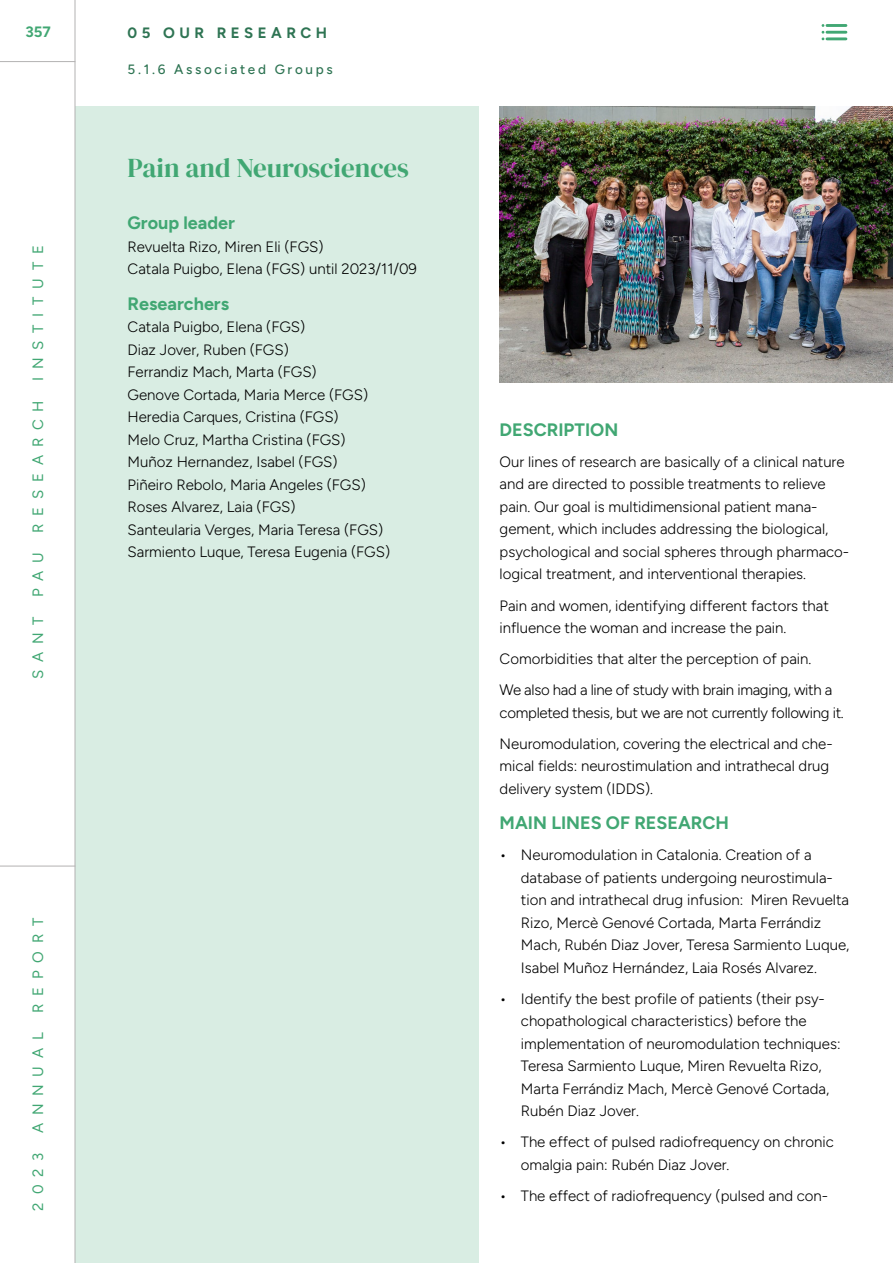
<style>
.page{position:relative;width:893px;height:1263px;background:#fff}
.page>*{position:absolute;margin:0;border:0;box-sizing:border-box;transform-origin:0 0}
.t1{font:27px "DM Serif Display";color:#41a773}
.Subtitol_research_group{font:700 18px "Figtree";color:#41a773}
.Subtitol_research_group-2{font:300 15px/22.5px "Figtree";color:#000}
.Llista_noms_research_group{font:300 15px "Figtree";color:#000}
.Subtitol_research_group-3{font:300 15px/22.5px "Figtree";letter-spacing:-.02em;color:#000}
.t2{font:15px "Figtree";letter-spacing:.52em;color:#41a773}
.t3{font:700 15px "Figtree";letter-spacing:.3em;color:#2e7453}
.t4{font:700 15px "Figtree";color:#41a773}
.t5{font:500 13.5px "Figtree";letter-spacing:.2em;color:#2e7453}
</style>
<div class="page">
<div style="left:75px;top:106px;width:403px;height:1157px;background:#d9ede3"></div>
<img style="left:500px;top:106px;width:393px;height:277px">
<hr style="left:75px;top:0;width:1px;height:1263px;background:#b3b2b2">
<hr style="left:0;top:61px;width:75px;height:1px;background:#b3b2b2">
<hr style="left:0;top:866px;width:75px;height:1px;background:#b3b2b2">
<hr style="left:827px;top:24px;width:19px;height:3px;background:#41a773">
<hr style="left:827px;top:31px;width:19px;height:3px;background:#41a773">
<hr style="left:827px;top:37px;width:19px;height:3px;background:#41a773">
<p class="t4" style="left:26px;top:22px;width:27px">357</p>
<p class="t2" style="left:30px;top:381px;width:137px;rotate:-90deg">INSTITUTE</p>
<p class="t2" style="left:30px;top:533px;width:134px;rotate:-90deg">RESEARCH</p>
<p class="t2" style="left:30px;top:597px;width:47px;rotate:-90deg">PAU</p>
<p class="t2" style="left:30px;top:679px;width:64px;rotate:-90deg">SANT</p>
<p class="t3" style="left:128px;top:23px;width:201px">05 OUR RESEARCH</p>
<p class="t5" style="left:128px;top:62px;width:207px">5.1.6 Associated Groups</p>
<p class="t1" style="left:128px;top:152px;width:283px">Pain and Neurosciences</p>
<p class="Subtitol_research_group" style="left:128px;top:212px;width:109px">Group leader</p>
<p class="Llista_noms_research_group" style="left:128px;top:238px;width:198px">Revuelta Rizo, Miren Eli (FGS)</p>
<p class="Llista_noms_research_group" style="left:128px;top:261px;width:291px">Catala Puigbo, Elena (FGS) until 2023/11/09</p>
<p class="Subtitol_research_group" style="left:128px;top:293px;width:103px">Researchers</p>
<p class="Llista_noms_research_group" style="left:128px;top:319px;width:179px">Catala Puigbo, Elena (FGS)</p>
<p class="Llista_noms_research_group" style="left:128px;top:341px;width:163px">Diaz Jover, Ruben (FGS)</p>
<p class="Llista_noms_research_group" style="left:128px;top:364px;width:191px">Ferrandiz Mach, Marta (FGS)</p>
<p class="Llista_noms_research_group" style="left:128px;top:386px;width:242px">Genove Cortada, Maria Merce (FGS)</p>
<p class="Llista_noms_research_group" style="left:128px;top:409px;width:213px">Heredia Carques, Cristina (FGS)</p>
<p class="Llista_noms_research_group" style="left:128px;top:431px;width:220px">Melo Cruz, Martha Cristina (FGS)</p>
<p class="Llista_noms_research_group" style="left:128px;top:454px;width:212px">Muñoz Hernandez, Isabel (FGS)</p>
<p class="Llista_noms_research_group" style="left:128px;top:476px;width:240px">Piñeiro Rebolo, Maria Angeles (FGS)</p>
<p class="Llista_noms_research_group" style="left:128px;top:499px;width:170px">Roses Alvarez, Laia (FGS)</p>
<p class="Llista_noms_research_group" style="left:128px;top:521px;width:257px">Santeularia Verges, Maria Teresa (FGS)</p>
<p class="Llista_noms_research_group" style="left:128px;top:544px;width:264px">Sarmiento Luque, Teresa Eugenia (FGS)</p>
<p class="t2" style="left:30px;top:1013px;width:97px;rotate:-90deg">REPORT</p>
<p class="t2" style="left:30px;top:1133px;width:102px;rotate:-90deg">ANNUAL</p>
<p class="t2" style="left:30px;top:1210px;width:59px;rotate:-90deg">2023</p>
<p class="Subtitol_research_group" style="left:500px;top:419px;width:120px">DESCRIPTION</p>
<p class="Subtitol_research_group-2" style="left:500px;top:450px;width:351px">Our lines of research are basically of a clinical nature and are directed to possible treatments to relieve pain. Our goal is multidimensional patient mana&shy;gement, which includes addressing the biological, psychological and social spheres through pharmaco&shy;logical treatment, and interventional therapies.</p>
<p class="Subtitol_research_group-2" style="left:500px;top:594px;width:331px">Pain and women, identifying different factors that influence the woman and increase the pain.</p>
<p class="Subtitol_research_group-2" style="left:500px;top:647px;width:313px">Comorbidities that alter the perception of pain.</p>
<p class="Subtitol_research_group-3" style="left:500px;top:678px;width:346px">We also had a line of study with brain imaging, with a completed thesis, but we are not currently following it.</p>
<p class="Subtitol_research_group-2" style="left:500px;top:732px;width:335px">Neuromodulation, covering the electrical and che&shy;mical fields: neurostimulation and intrathecal drug delivery system (IDDS).</p>
<p class="Subtitol_research_group" style="left:500px;top:812px;width:231px">MAIN LINES OF RESEARCH</p>
<p class="Subtitol_research_group-2" style="left:521px;top:844px;width:330px;text-indent:-21px">• Neuromodulation in Catalonia. Creation of a database of patients undergoing neurostimula&shy;tion and intrathecal drug infusion: Miren Revuelta Rizo, Mercè Genové Cortada, Marta Ferrándiz Mach, Rubén Diaz Jover, Teresa Sarmiento Luque, Isabel Muñoz Hernández, Laia Rosés Alvarez.</p>
<p class="Subtitol_research_group-2" style="left:521px;top:987px;width:321px;text-indent:-21px">• Identify the best profile of patients (their psy&shy;chopathological characteristics) before the implementation of neuromodulation techniques:<br>Teresa Sarmiento Luque, Miren Revuelta Rizo, Marta Ferrándiz Mach, Mercè Genové Cortada, Rubén Diaz Jover.</p>
<p class="Subtitol_research_group-2" style="left:521px;top:1131px;width:314px;text-indent:-21px">• The effect of pulsed radiofrequency on chronic omalgia pain: Rubén Diaz Jover.</p>
<p class="Subtitol_research_group-2" style="left:500px;top:1184px;width:330px">• The effect of radiofrequency (pulsed and con-</p>
</div>
